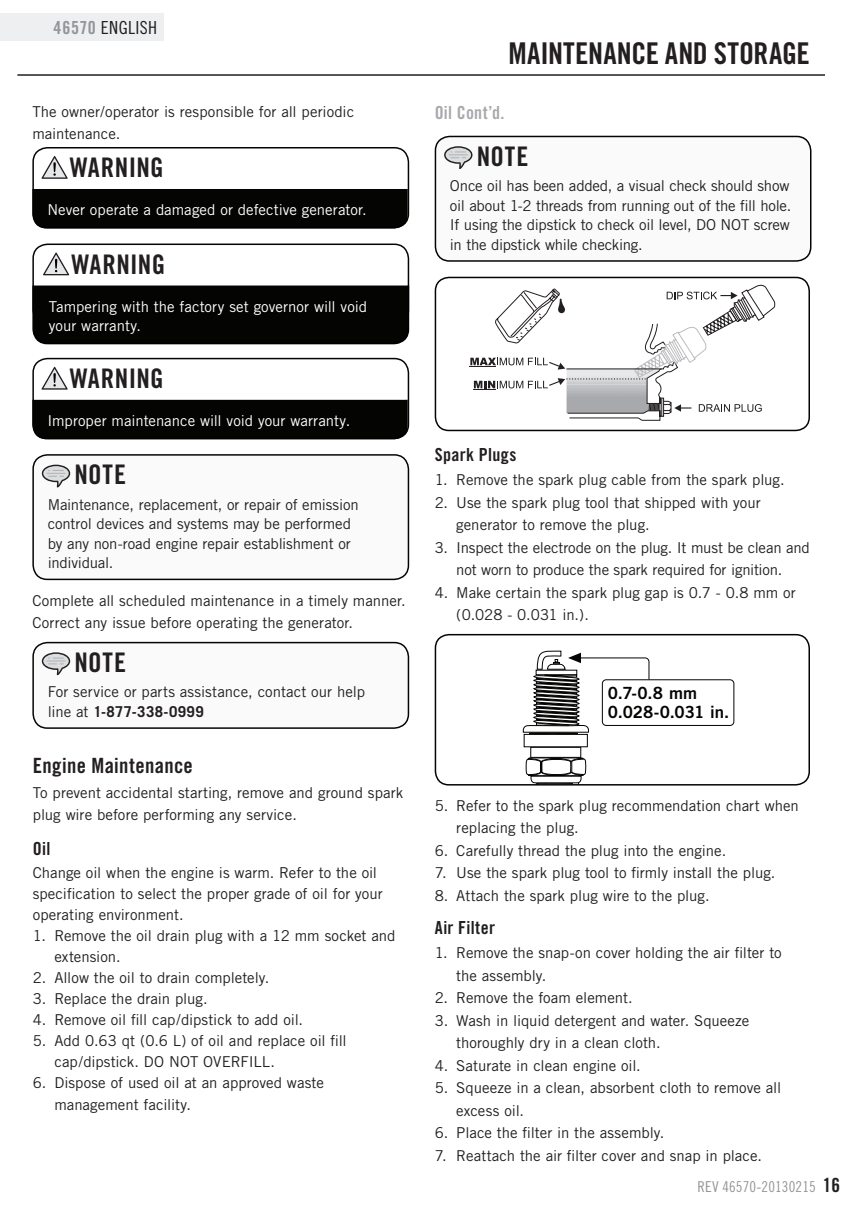
<style>
.page{position:relative;width:864px;height:1215px;background:#fff}
.page>*{position:absolute;margin:0;border:0;box-sizing:border-box;transform-origin:0 0}
.t1{font:30px "Trade Gothic Bold Cond Twenty";color:#231f20}
.t2{font:27px "Trade Gothic Bold Cond Twenty";letter-spacing:.015em;color:#231f20}
.t3{font:21px "Trade Gothic Bold Cond Twenty";letter-spacing:.015em;color:#231f20}
.t4{font:18px "Trade Gothic Bold Cond Twenty";letter-spacing:.02em;color:#231f20}
.t5{font:18px "Trade Gothic Cond Eighteen";letter-spacing:.025em;color:#231f20}
.t6{font:18px "Trade Gothic Bold Cond Twenty";letter-spacing:.015em;color:#a8a9ad}
.t7{font:16.8px/19px "Trade Gothic Bold Two";letter-spacing:-.005em;color:#040503}
.t8{font:15px/22.5px "Trade Gothic";letter-spacing:-.005em;color:#231f20}
.t9{font:15px/19.5px "Trade Gothic";color:#fff}
.t10{font:15px "Trade Gothic Cond Eighteen";letter-spacing:.01em;color:#939698}
.s1{font-family:"Trade Gothic Bold Cond Twenty";color:#939598}
.s2{font-weight:700}
.s3{font-family:"Trade Gothic Bold Cond Twenty";font-size:19.5px;color:#231f20}
</style>
<div class="page">
<hr style="left:17px;top:74px;width:808px;height:2px;background:#231f20">
<div style="left:0;top:14px;width:164px;height:27px;background:#eeeff0"></div>
<div style="left:32px;top:147px;width:377px;height:82px;border:2px solid #040503;border-radius:14px"></div>
<svg style="left:32px;top:187px;width:376px;height:42px;background:#121312"></svg>
<svg style="left:42px;top:156px;width:26px;height:23px"></svg>
<div style="left:32px;top:244px;width:377px;height:81px;border:2px solid #040503;border-radius:14px"></div>
<div style="left:32px;top:284px;width:378px;height:61px;background:#040503"></div>
<svg style="left:43px;top:253px;width:26px;height:22px"></svg>
<svg style="left:470px;top:285px;width:305px;height:136px"></svg>
<div style="left:435px;top:277px;width:375px;height:154px;border:2px solid #040503;border-radius:14px"></div>
<div style="left:33px;top:643px;width:375px;height:85px;background:#fafafa;border-radius:14px"></div>
<div style="left:32px;top:642px;width:377px;height:87px;border:2px solid #040503;border-radius:14px"></div>
<svg style="left:42px;top:652px;width:28px;height:23px"></svg>
<div style="left:33px;top:455px;width:375px;height:124px;background:#fafafa;border-radius:14px"></div>
<div style="left:32px;top:454px;width:377px;height:126px;border:2px solid #040503;border-radius:14px"></div>
<svg style="left:42px;top:465px;width:28px;height:22px"></svg>
<div style="left:32px;top:358px;width:377px;height:81px;border:2px solid #040503;border-radius:14px"></div>
<svg style="left:32px;top:398px;width:376px;height:42px;background:#131412"></svg>
<svg style="left:42px;top:367px;width:26px;height:23px"></svg>
<div style="left:602px;top:679px;width:132px;height:47px;border:1px solid #040503;border-radius:4px"></div>
<svg style="left:523px;top:650px;width:127px;height:133px"></svg>
<div style="left:435px;top:634px;width:375px;height:152px;border:2px solid #040503;border-radius:14px"></div>
<div style="left:435px;top:136px;width:376px;height:125px;background:#fafafa;border-radius:14px"></div>
<div style="left:435px;top:136px;width:376px;height:126px;border:2px solid #040503;border-radius:14px"></div>
<svg style="left:444px;top:146px;width:29px;height:23px"></svg>
<p class="t5" style="left:54px;top:17px;width:105px"><span class="s1">46570</span> ENGLISH</p>
<p class="t8" style="left:32px;top:100px;width:323px">The owner/operator is responsible for all periodic maintenance.</p>
<h2 class="t2" style="left:70px;top:151px;width:95px">WARNING</h2>
<p class="t9" style="left:47px;top:200px;width:321px">Never operate a damaged or defective generator.</p>
<h2 class="t2" style="left:71px;top:248px;width:95px">WARNING</h2>
<p class="t9" style="left:49px;top:296px;width:320px">Tampering with the factory set governor will void your warranty.</p>
<h2 class="t2" style="left:70px;top:362px;width:95px">WARNING</h2>
<p class="t9" style="left:47px;top:411px;width:304px">Improper maintenance will void your warranty.</p>
<h2 class="t2" style="left:74px;top:458px;width:53px">NOTE</h2>
<p class="t8" style="left:48px;top:494px;width:313px;line-height:19.5px">Maintenance, replacement, or repair of emission control devices and systems may be performed by any non-road engine repair establishment or individual.</p>
<p class="t8" style="left:32px;top:589px;width:375px">Complete all scheduled maintenance in a timely manner.<br>Correct any issue before operating the generator.</p>
<h2 class="t2" style="left:74px;top:646px;width:53px">NOTE</h2>
<p class="t8" style="left:48px;top:682px;width:319px;line-height:19.5px">For service or parts assistance, contact our help line at <span class="s2">1-877-338-0999</span></p>
<h3 class="t3" style="left:33px;top:753px;width:162px">Engine Maintenance</h3>
<p class="t8" style="left:33px;top:781px;width:372px">To prevent accidental starting, remove and ground spark plug wire before performing any service.</p>
<p class="t4" style="left:33px;top:838px;width:19px">Oil</p>
<p class="t8" style="left:33px;top:862px;width:351px;line-height:21px">Change oil when the engine is warm. Refer to the oil specification to select the proper grade of oil for your operating environment.</p>
<p class="t8" style="left:54px;top:925px;width:343px;line-height:21px;text-indent:-22px">1. Remove the oil drain plug with a 12 mm socket and extension.</p>
<p class="t8" style="left:33px;top:966px;width:238px">2. Allow the oil to drain completely.</p>
<p class="t8" style="left:33px;top:987px;width:176px">3. Replace the drain plug.</p>
<p class="t8" style="left:33px;top:1008px;width:272px">4. Remove oil fill cap/dipstick to add oil.</p>
<p class="t8" style="left:54px;top:1030px;width:294px;line-height:21px;text-indent:-22px">5. Add 0.63 qt (0.6 L) of oil and replace oil fill cap/dipstick. DO NOT OVERFILL.</p>
<p class="t8" style="left:54px;top:1071px;width:271px;text-indent:-22px">6. Dispose of used oil at an approved waste management facility.</p>
<h1 class="t1" style="left:509px;top:35px;width:303px">MAINTENANCE AND STORAGE</h1>
<p class="t6" style="left:435px;top:102px;width:71px">Oil Cont’d.</p>
<h2 class="t2" style="left:477px;top:140px;width:53px">NOTE</h2>
<p class="t8" style="left:450px;top:176px;width:343px;line-height:19.5px">Once oil has been added, a visual check should show oil about 1-2 threads from running out of the fill hole.<br>If using the dipstick to check oil level, DO NOT screw in the dipstick while checking.</p>
<p class="t4" style="left:435px;top:444px;width:83px">Spark Plugs</p>
<p class="t8" style="left:435px;top:468px;width:352px">1. Remove the spark plug cable from the spark plug.</p>
<p class="t8" style="left:456px;top:491px;width:306px;text-indent:-22px">2. Use the spark plug tool that shipped with your generator to remove the plug.</p>
<p class="t8" style="left:435px;top:536px;width:377px;text-align:center">3. Inspect the electrode on the plug. It must be clean and not worn to produce the spark required for ignition.</p>
<p class="t8" style="left:456px;top:581px;width:341px;text-indent:-22px">4. Make certain the spark plug gap is 0.7 - 0.8 mm or (0.028 - 0.031 in.).</p>
<p class="t7" style="left:608px;top:683px;width:123px">0.7-0.8 mm<br>0.028-0.031 in.</p>
<p class="t8" style="left:456px;top:794px;width:344px;text-indent:-22px">5. Refer to the spark plug recommendation chart when replacing the plug.</p>
<p class="t8" style="left:435px;top:839px;width:293px">6. Carefully thread the plug into the engine.</p>
<p class="t8" style="left:435px;top:861px;width:342px">7. Use the spark plug tool to firmly install the plug.</p>
<p class="t8" style="left:435px;top:884px;width:276px">8. Attach the spark plug wire to the plug.</p>
<p class="t4" style="left:435px;top:917px;width:62px">Air filter</p>
<p class="t8" style="left:456px;top:942px;width:327px;text-indent:-22px">1. Remove the snap-on cover holding the air filter to the assembly.</p>
<p class="t8" style="left:435px;top:987px;width:200px">2. Remove the foam element.</p>
<p class="t8" style="left:456px;top:1009px;width:295px;text-indent:-22px">3. Wash in liquid detergent and water. Squeeze thoroughly dry in a clean cloth.</p>
<p class="t8" style="left:435px;top:1054px;width:208px">4. Saturate in clean engine oil.</p>
<p class="t8" style="left:456px;top:1077px;width:326px;text-indent:-22px">5. Squeeze in a clean, absorbent cloth to remove all excess oil.</p>
<p class="t8" style="left:435px;top:1122px;width:231px">6. Place the filter in the assembly.</p>
<p class="t8" style="left:435px;top:1144px;width:329px">7. Reattach the air filter cover and snap in place.</p>
<p class="t10" style="left:698px;top:1178px;width:144px">REV 46570-20130215 <span class="s3">16</span></p>
</div>
